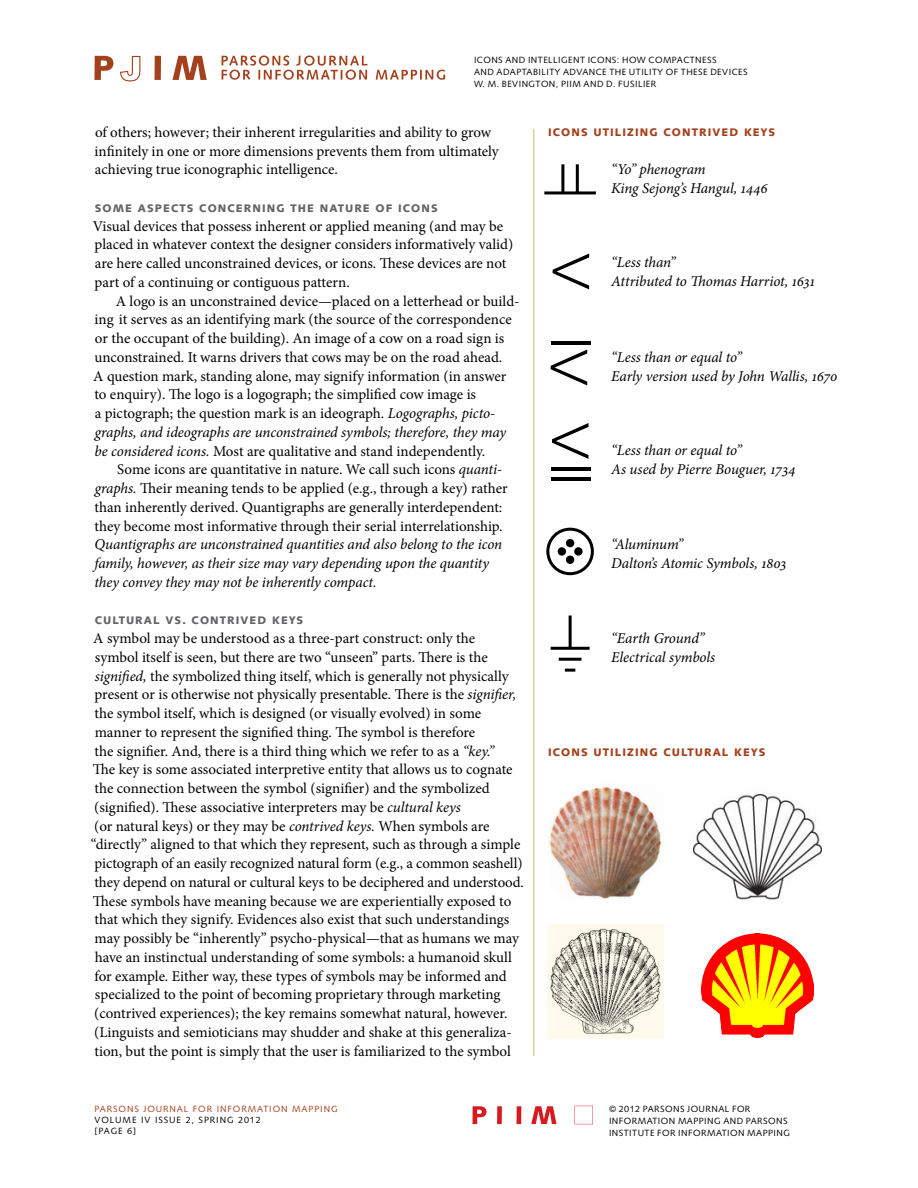
<style>
.page{position:relative;width:918px;height:1188px;background:#fff}
.page>*{position:absolute;margin:0;border:0;box-sizing:border-box;transform-origin:0 0}
.t1{font:15px/18.8px "Minion Pro";letter-spacing:-.005em;color:#000}
.t2{font:italic 15px/18.8px "Minion Pro";letter-spacing:-.01em;color:#000}
.t3{font:900 10.95px "Syntax LT Std";letter-spacing:.1em;color:#636466}
.t4{font:900 10.95px "Syntax LT Std";letter-spacing:.1em;color:#a4411d}
.t5{font:9px/12px "Syntax LT Std";letter-spacing:.05em;color:#000}
.t6{font:9px "Syntax LT Std";letter-spacing:.1em;color:#a4411d}
.s1{font-style:italic}
</style>
<div class="page">
<svg style="left:472px;top:1106px;width:14px;height:18px"></svg>
<div style="left:497px;top:1106px;width:5px;height:18px;background:#d71920"></div>
<hr style="left:517px;top:1106px;width:4px;height:18px;background:#d71920">
<svg style="left:531px;top:1106px;width:25px;height:18px"></svg>
<svg style="left:574px;top:1106px;width:19px;height:18px"></svg>
<svg style="left:221px;top:55px;width:146px;height:25px"></svg>
<svg style="left:376px;top:70px;width:69px;height:10px"></svg>
<svg style="left:120px;top:56px;width:20px;height:25px"></svg>
<svg style="left:94px;top:56px;width:19px;height:24px"></svg>
<div style="left:155px;top:56px;width:6px;height:24px;background:#a4411d"></div>
<svg style="left:173px;top:56px;width:34px;height:24px"></svg>
<hr style="left:551px;top:647px;width:39px;height:3px;background:#000">
<hr style="left:559px;top:658px;width:23px;height:3px;background:#000">
<svg style="left:565px;top:669px;width:10px;height:3px"></svg>
<hr style="left:569px;top:615px;width:3px;height:33px;background:#000">
<div style="left:546px;top:528px;width:48px;height:47px;border:3px solid #000;border-radius:50%"></div>
<div style="left:566px;top:539px;width:8px;height:8px;background:#000;border-radius:50%"></div>
<div style="left:566px;top:556px;width:8px;height:8px;background:#000;border-radius:50%"></div>
<div style="left:558px;top:547px;width:8px;height:9px;background:#000;border-radius:50%"></div>
<div style="left:574px;top:547px;width:9px;height:9px;background:#000;border-radius:50%"></div>
<hr style="left:544px;top:191px;width:52px;height:3px;background:#000">
<hr style="left:561px;top:164px;width:3px;height:28px;background:#000">
<hr style="left:576px;top:164px;width:3px;height:28px;background:#000">
<svg style="left:553px;top:254px;width:36px;height:35px"></svg>
<hr style="left:552px;top:341px;width:39px;height:4px;background:#000">
<svg style="left:551px;top:350px;width:36px;height:36px"></svg>
<svg style="left:552px;top:423px;width:37px;height:36px"></svg>
<hr style="left:551px;top:467px;width:39px;height:3px;background:#000">
<hr style="left:551px;top:478px;width:39px;height:3px;background:#000">
<img style="left:548px;top:924px;width:116px;height:115px">
<img style="left:702px;top:933px;width:112px;height:104px">
<img style="left:694px;top:794px;width:128px;height:106px">
<img style="left:549px;top:786px;width:113px;height:113px">
<hr style="left:533px;top:129px;width:1px;height:927px;background:#dad294">
<p class="t5" style="left:474px;top:54px;width:244px">ICONS AND INTELLIGENT ICONS: HOW COMPACTNESS<br>AND</p>
<p class="t5" style="left:474px;top:66px;width:275px;text-indent:23px">ADAPTABILITY ADVANCE TH E UTILITY OF TH ESE DEVICES<br>W. M. BEVINGTON, PIIM</p>
<p class="t5" style="left:584px;top:78px;width:74px">AND D. FUSILIER</p>
<p class="t1" style="left:95px;top:123px;width:406px">of others; however; their inherent irregularities and ability to grow infinitely in one or more dimensions prevents them from ultimately achieving true iconographic intelligence.</p>
<p class="t3" style="left:95px;top:202px;width:77px">SOME ASPECTS</p>
<p class="t3" style="left:199px;top:202px;width:37px">CONCER</p>
<p class="t3" style="left:253px;top:202px;width:110px">NING THE NATURE</p>
<p class="t3" style="left:376px;top:202px;width:63px">OF ICONS</p>
<p class="t1" style="left:93px;top:217px;width:422px">Visual devices that possess inherent or applied meaning (and may be placed in whatever context the designer considers informatively valid) are here called unconstrained devices, or icons. These devices are not part of a continuing or contiguous pattern.</p>
<p class="t1" style="left:93px;top:292px;width:428px;text-indent:23px">A logo is an unconstrained device—placed on a letterhead or build&shy;ing it serves as an identifying mark (the source of the correspondence or the occupant of the building). An image of a cow on a road sign is unconstrained. It warns drivers that cows may be on the road ahead.<br>A question mark, standing alone, may signify information (in answer to enquiry). The logo is a logograph; the simplified cow image is<br>a pictograph; the question mark is an ideograph. <span class="s1">Logographs, picto&shy;graphs, and ideographs are unconstrained symbols; therefore, they may be considered icons.</span> Most are qualitative and stand independently.</p>
<p class="t1" style="left:94px;top:460px;width:415px;text-indent:23px">Some icons are quantitative in nature. We call such icons <span class="s1">quanti&shy;graphs.</span> Their meaning tends to be applied (e.g., through a key) rather than inherently derived. Quantigraphs are generally interdependent: they become most informative through their serial interrelationship.</p>
<p class="t2" style="left:94px;top:535px;width:409px">Quantigraphs are unconstrained quantities and also belong to the icon family, however, as their size may vary depending upon the quantity they convey they may not be inherently compact.</p>
<p class="t3" style="left:95px;top:614px;width:164px">CULTURAL VS. CO NTRIVED</p>
<p class="t3" style="left:272px;top:614px;width:9px">KEYS</p>
<p class="t1" style="left:91px;top:629px;width:435px">A symbol may be understood as a three-part construct: only the<br>symbol itself is seen, but there are two “unseen” parts. There is the <span class="s1">signified,</span> the symbolized thing itself, which is generally not physically present or is otherwise not physically presentable. There is the <span class="s1">signifier, </span>the symbol itself, which is designed (or visually evolved) in some manner to represent the signified thing. The symbol is therefore<br>the signifier. And, there is a third thing which we refer to as a <span class="s1">“key.”<br></span>The key is some associated interpretive entity that allows us to cognate the connection between the symbol (signifier) and the symbolized (signified). These associative interpreters may be <span class="s1">cultural keys<br></span>(or natural keys) or they may be <span class="s1">contrived keys.</span> When symbols are “directly” aligned to that which they represent, such as through a simple pictograph of an easily recognized natural form (e.g., a common seashell) they depend on natural or cultural keys to be deciphered and understood.<br>These symbols have meaning because we are experientially exposed to that which they signify. Evidences also exist that such understandings may possibly be “inherently” psycho-physical—that as humans we may have an instinctual understanding of some symbols: a humanoid skull for example. Either way, these types of symbols may be informed and specialized to the point of becoming proprietary through marketing (contrived experiences); the key remains somewhat natural, however. (Linguists and semioticians may shudder and shake at this generaliza&shy;tion, but the point is simply that the user is familiarized to the symbol</p>
<p class="t6" style="left:94px;top:1104px;width:57px">PARSONS JOURNAL</p>
<p class="t6" style="left:193px;top:1104px;width:146px">FOR INFORMATION MAPPING</p>
<p class="t5" style="left:94px;top:1114px;width:15px">VOLUME</p>
<p class="t5" style="left:141px;top:1114px;width:20px">IV ISSUE</p>
<p class="t5" style="left:186px;top:1114px;width:25px">2, SPRING</p>
<p class="t5" style="left:238px;top:1114px;width:24px">2012</p>
<p class="t5" style="left:94px;top:1125px;width:11px">[PAGE</p>
<p class="t5" style="left:127px;top:1125px;width:10px">6]</p>
<p class="t4" style="left:548px;top:126px;width:96px">ICONS UTILIZING</p>
<p class="t4" style="left:664px;top:126px;width:113px">CONTRIVED KEYS</p>
<p class="t2" style="left:611px;top:160px;width:158px">“Yo” phenogram<br>King Sejong’s Hangul, 1446</p>
<p class="t2" style="left:611px;top:253px;width:205px">“Less than”<br>Attributed to Thomas Harriot, 1631</p>
<p class="t2" style="left:611px;top:348px;width:228px">“Less than or equal to”<br>Early version used by John Wallis, 1670</p>
<p class="t2" style="left:611px;top:441px;width:186px">“Less than or equal to”<br>As used by Pierre Bouguer, 1734</p>
<p class="t2" style="left:611px;top:535px;width:177px">“Aluminum”<br>Dalton’s Atomic Symbols, 1803</p>
<p class="t2" style="left:611px;top:629px;width:106px">“Earth Ground”<br>Electrical symbols</p>
<p class="t4" style="left:548px;top:746px;width:96px">ICONS UTILIZING</p>
<p class="t4" style="left:664px;top:746px;width:103px">CULTURAL KEYS</p>
<p class="t5" style="left:609px;top:1103px;width:183px">© 2012 PARSONS JOURNAL FOR<br>INFORMATION MAPPING AND PARSONS<br>INSTITUTE FOR INFORMATION MAPPING</p>
</div>
